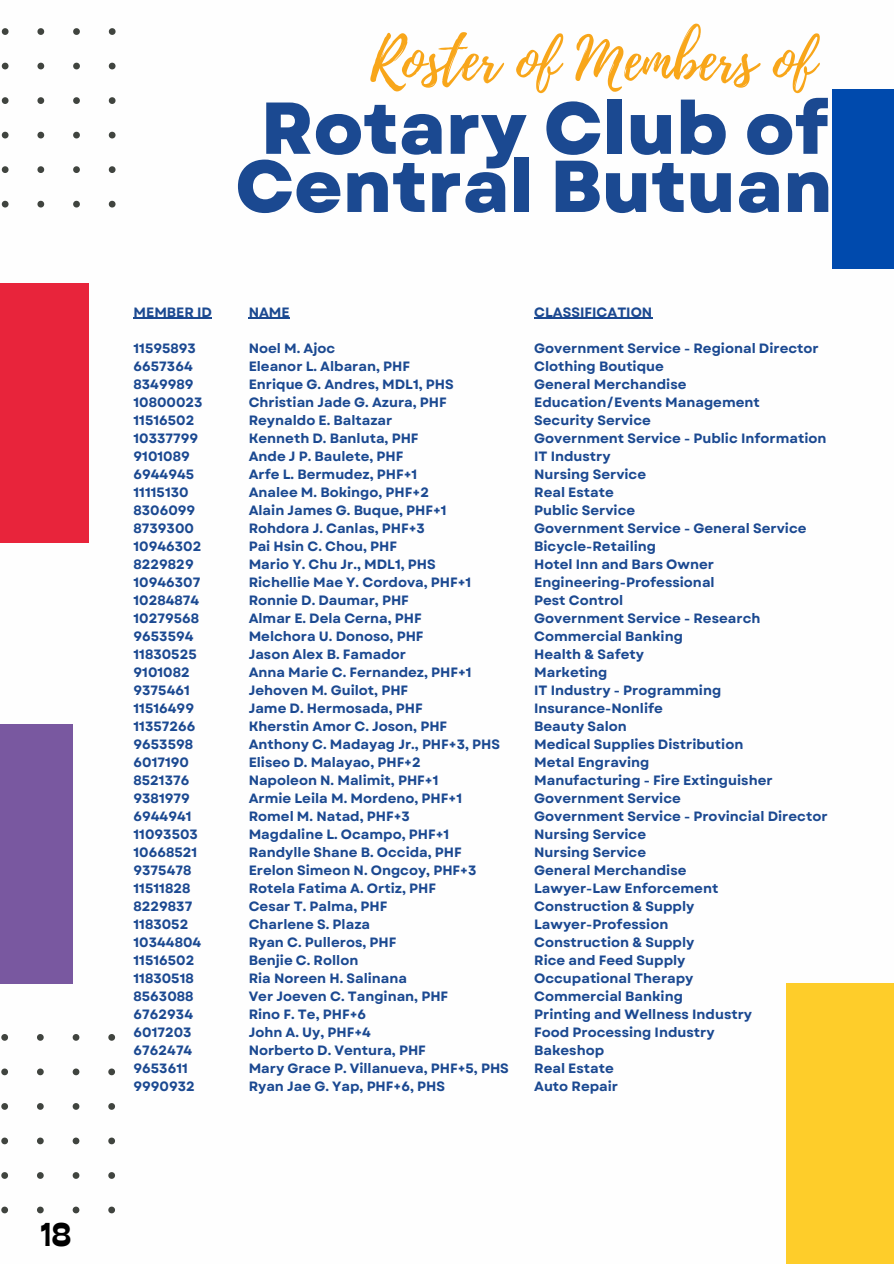
<style>
.page{position:relative;width:894px;height:1264px;background:#fff}
.page>*{position:absolute;margin:0;border:0;box-sizing:border-box;transform-origin:0 0}
.t1{font:800 73.2px "Garet";color:#1b4991}
.t2{font:58.5px "Playlist Script";color:#f8a61a}
.t3{font:800 33px "Stadio Deva";color:#000}
.t4{font:700 13.5px/18px "Garet";color:#1b4991}
</style>
<div class="page">
<div style="left:832px;top:89px;width:61px;height:180px;background:#004aad"></div>
<div style="left:786px;top:983px;width:107px;height:280px;background:#fecd2a"></div>
<div style="left:0;top:283px;width:89px;height:260px;background:#e8243b"></div>
<svg style="left:1px;top:28px;width:114px;height:179px"></svg>
<svg style="left:1px;top:1034px;width:114px;height:179px"></svg>
<div style="left:0;top:724px;width:73px;height:259px;background:#7958a0"></div>
<hr style="left:133px;top:318px;width:79px;height:1px;background:#1b4991">
<hr style="left:248px;top:318px;width:42px;height:1px;background:#1b4991">
<hr style="left:534px;top:318px;width:118px;height:1px;background:#1b4991">
<h3 class="t3" style="left:41px;top:1214px;width:32px">18</h3>
<h2 class="t2" style="left:370px;top:18px;width:446px">Roster of Members of</h2>
<h1 class="t1" style="left:261px;top:75px;width:569px">Rotary Club of</h1>
<h1 class="t1" style="left:235px;top:134px;width:598px">Central Butuan</h1>
<p class="t4" style="left:133px;top:303px;width:80px">MEMBER ID</p>
<p class="t4" style="left:133px;top:339px;width:71px">11595893<br>6657364<br>8349989<br>10800023<br>11516502<br>10337799<br>9101089<br>6944945<br>11115130<br>8306099<br>8739300<br>10946302<br>8229829<br>10946307<br>10284874<br>10279568<br>9653594<br>11830525<br>9101082<br>9375461<br>11516499<br>11357266<br>9653598<br>6017190<br>8521376<br>9381979<br>6944941<br>11093503<br>10668521<br>9375478<br>11511828<br>8229837<br>1183052<br>10344804<br>11516502<br>11830518<br>8563088<br>6762934<br>6017203<br>6762474<br>9653611<br>9990932</p>
<p class="t4" style="left:248px;top:303px;width:43px">NAME</p>
<p class="t4" style="left:248px;top:339px;width:262px">Noel M. Ajoc<br>Eleanor L. Albaran, PHF<br>Enrique G. Andres, MDL1, PHS<br>Christian Jade G. Azura, PHF<br>Reynaldo E. Baltazar<br>Kenneth D. Banluta, PHF<br>Ande J P. Baulete, PHF<br>Arfe L. Bermudez, PHF+1<br>Analee M. Bokingo, PHF+2<br>Alain James G. Buque, PHF+1<br>Rohdora J. Canlas, PHF+3<br>Pai Hsin C. Chou, PHF<br>Mario Y. Chu Jr., MDL1, PHS<br>Richellie Mae Y. Cordova, PHF+1<br>Ronnie D. Daumar, PHF<br>Almar E. Dela Cerna, PHF<br>Melchora U. Donoso, PHF<br>Jason Alex B. Famador<br>Anna Marie C. Fernandez, PHF+1<br>Jehoven M. Guilot, PHF<br>Jame D. Hermosada, PHF<br>Kherstin Amor C. Joson, PHF<br>Anthony C. Madayag Jr., PHF+3, PHS<br>Eliseo D. Malayao, PHF+2<br>Napoleon N. Malimit, PHF+1<br>Armie Leila M. Mordeno, PHF+1<br>Romel M. Natad, PHF+3<br>Magdaline L. Ocampo, PHF+1<br>Randylle Shane B. Occida, PHF<br>Erelon Simeon N. Ongcoy, PHF+3<br>Rotela Fatima A. Ortiz, PHF<br>Cesar T. Palma, PHF<br>Charlene S. Plaza<br>Ryan C. Pulleros, PHF<br>Benjie C. Rollon<br>Ria Noreen H. Salinana<br>Ver Joeven C. Tanginan, PHF<br>Rino F. Te, PHF+6<br>John A. Uy, PHF+4<br>Norberto D. Ventura, PHF<br>Mary Grace P. Villanueva, PHF+5, PHS<br>Ryan Jae G. Yap, PHF+6, PHS</p>
<p class="t4" style="left:534px;top:303px;width:120px">CLASSIFICATION</p>
<p class="t4" style="left:534px;top:339px;width:295px">Government Service - Regional Director<br>Clothing Boutique<br>General Merchandise<br>Education/Events Management<br>Security Service<br>Government Service - Public Information<br>IT Industry<br>Nursing Service<br>Real Estate<br>Public Service<br>Government Service - General Service<br>Bicycle-Retailing<br>Hotel Inn and Bars Owner<br>Engineering-Professional<br>Pest Control<br>Government Service - Research<br>Commercial Banking<br>Health &amp; Safety<br>Marketing<br>IT Industry - Programming<br>Insurance-Nonlife<br>Beauty Salon<br>Medical Supplies Distribution<br>Metal Engraving<br>Manufacturing - Fire Extinguisher<br>Government Service<br>Government Service - Provincial Director<br>Nursing Service<br>Nursing Service<br>General Merchandise<br>Lawyer-Law Enforcement<br>Construction &amp; Supply<br>Lawyer-Profession<br>Construction &amp; Supply<br>Rice and Feed Supply<br>Occupational Therapy<br>Commercial Banking<br>Printing and Wellness Industry<br>Food Processing Industry<br>Bakeshop<br>Real Estate<br>Auto Repair</p>
</div>
